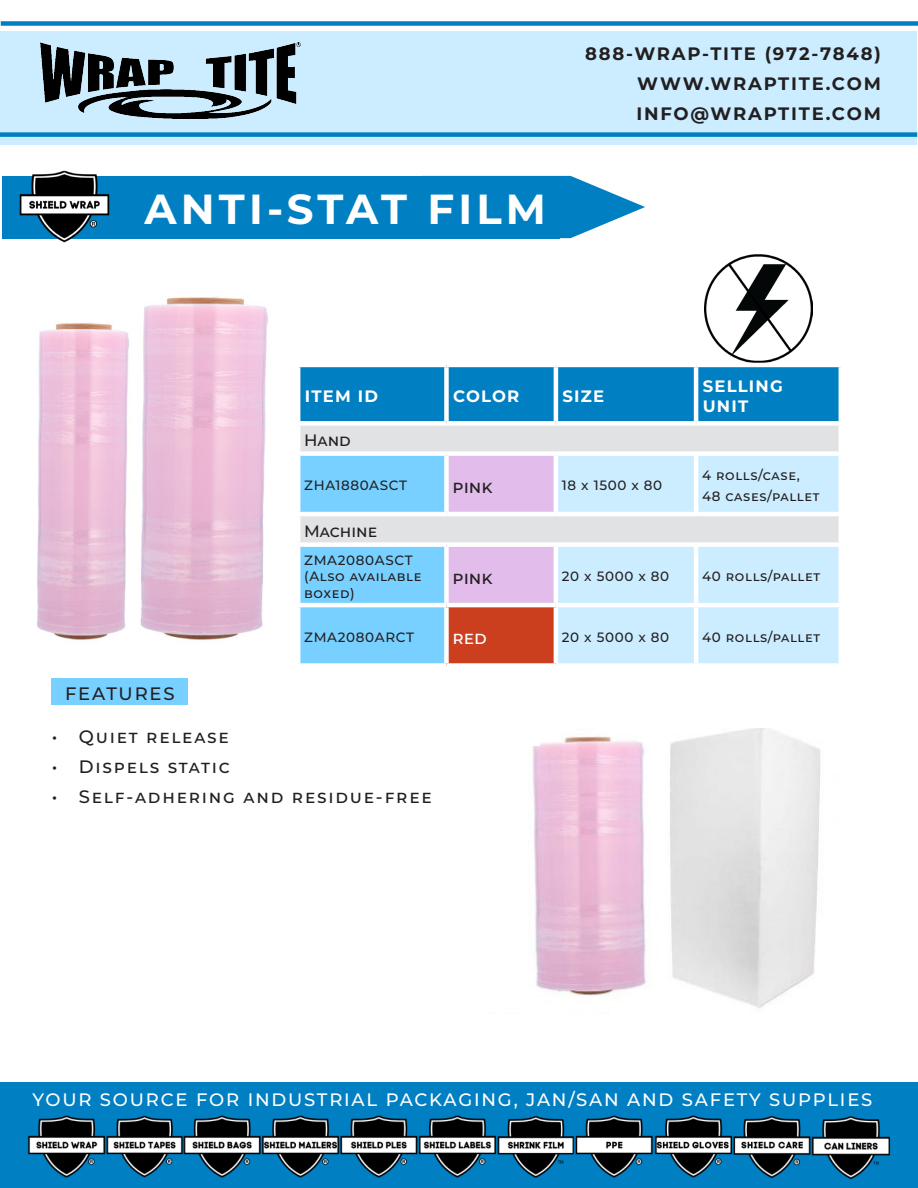
<style>
.page{position:relative;width:918px;height:1188px;background:#fff}
.page>*{position:absolute;margin:0;border:0;box-sizing:border-box;transform-origin:0 0}
.t1{font:700 42px "Montserrat";letter-spacing:.1em;color:#fff}
.t2{font:500 18px "Montserrat";letter-spacing:.1em;color:#231f20}
.t3{font:500 18px "Montserrat";letter-spacing:.1em;color:#fff}
.t4{font:700 18px "Montserrat";letter-spacing:.1em;color:#231f20}
.t5{font:700 16.5px/19.8px "Montserrat";letter-spacing:.07em;color:#fff}
.t6{font:500 16.5px "Montserrat";color:#231f20}
.t7{font:500 13.5px/16.2px "Montserrat";letter-spacing:.05em;color:#231f20}
</style>
<div class="page">
<svg style="left:559px;top:176px;width:86px;height:62px"></svg>
<div style="left:1px;top:31px;width:916px;height:114px;background:#cbedff"></div>
<div style="left:1px;top:21px;width:917px;height:5px;background:#007fc2"></div>
<div style="left:0;top:132px;width:917px;height:5px;background:#007fc2"></div>
<img style="left:40px;top:43px;width:261px;height:75px">
<div style="left:2px;top:176px;width:557px;height:62px;background:#007fc2"></div>
<img style="left:17px;top:170px;width:95px;height:73px">
<div style="left:52px;top:679px;width:136px;height:26px;background:#77d0ff"></div>
<div style="left:0;top:1082px;width:918px;height:106px;background:#007fc2"></div>
<img style="left:37px;top:297px;width:231px;height:343px">
<img style="left:704px;top:255px;width:108px;height:108px">
<div style="left:300px;top:367px;width:539px;height:54px;background:#007fc2"></div>
<div style="left:300px;top:426px;width:539px;height:116px;background:#e1e2e4"></div>
<svg style="left:300px;top:456px;width:146px;height:207px;background:#86d2fb"></svg>
<div style="left:446px;top:454px;width:110px;height:60px;background:#e2bdeb"></div>
<svg style="left:556px;top:456px;width:283px;height:207px;background:#ceebfb"></svg>
<div style="left:446px;top:545px;width:110px;height:60px;background:#e2bdeb"></div>
<div style="left:446px;top:605px;width:110px;height:61px;background:#cb3f1f"></div>
<div style="left:444px;top:367px;width:5px;height:54px;background:#fff"></div>
<hr style="left:554px;top:367px;width:4px;height:54px;background:#fff">
<hr style="left:694px;top:367px;width:4px;height:54px;background:#fff">
<div style="left:296px;top:451px;width:150px;height:5px;background:#fff"></div>
<div style="left:446px;top:451px;width:110px;height:5px;background:#fff"></div>
<div style="left:444px;top:456px;width:5px;height:56px;background:#fff"></div>
<div style="left:556px;top:451px;width:140px;height:5px;background:#fff"></div>
<hr style="left:554px;top:456px;width:4px;height:56px;background:#fff">
<div style="left:446px;top:542px;width:110px;height:5px;background:#fff"></div>
<div style="left:444px;top:547px;width:5px;height:56px;background:#fff"></div>
<hr style="left:554px;top:547px;width:4px;height:56px;background:#fff">
<div style="left:696px;top:451px;width:147px;height:5px;background:#fff"></div>
<hr style="left:694px;top:456px;width:4px;height:56px;background:#fff">
<hr style="left:696px;top:512px;width:147px;height:4px;background:#fff">
<div style="left:696px;top:542px;width:147px;height:5px;background:#fff"></div>
<hr style="left:696px;top:603px;width:147px;height:4px;background:#fff">
<hr style="left:296px;top:512px;width:150px;height:4px;background:#fff">
<hr style="left:446px;top:512px;width:110px;height:4px;background:#fff">
<hr style="left:556px;top:512px;width:140px;height:4px;background:#fff">
<div style="left:296px;top:542px;width:150px;height:5px;background:#fff"></div>
<div style="left:556px;top:542px;width:140px;height:5px;background:#fff"></div>
<hr style="left:694px;top:547px;width:4px;height:56px;background:#fff">
<hr style="left:296px;top:603px;width:150px;height:4px;background:#fff">
<hr style="left:446px;top:603px;width:110px;height:4px;background:#fff">
<div style="left:444px;top:607px;width:5px;height:56px;background:#fff"></div>
<hr style="left:556px;top:603px;width:140px;height:4px;background:#fff">
<hr style="left:554px;top:607px;width:4px;height:56px;background:#fff">
<hr style="left:694px;top:607px;width:4px;height:56px;background:#fff">
<div style="left:446px;top:663px;width:110px;height:5px;background:#fff"></div>
<div style="left:7px;top:638px;width:51px;height:34px;background:#fff"></div>
<img style="left:532px;top:729px;width:289px;height:285px">
<div style="left:489px;top:705px;width:50px;height:41px;background:#fff"></div>
<img style="left:28px;top:1115px;width:862px;height:64px">
<p class="t1" style="left:144px;top:179px;width:403px">ANTI-STAT FILM</p>
<p class="t4" style="left:585px;top:41px;width:297px">888-WRAP-TITE (972-7848)</p>
<p class="t4" style="left:637px;top:71px;width:245px">WWW.WRAPTITE.COM</p>
<p class="t4" style="left:636px;top:101px;width:246px">INFO@WRAPTITE.COM</p>
<p class="t5" style="left:305px;top:386px;width:75px">ITEM ID</p>
<p class="t5" style="left:453px;top:386px;width:68px">COLOR</p>
<p class="t5" style="left:563px;top:386px;width:43px">SIZE</p>
<p class="t5" style="left:703px;top:376px;width:81px">SELLING<br>UNIT</p>
<p class="t6" style="left:304px;top:429px;width:48px">Hand</p>
<p class="t7" style="left:304px;top:477px;width:105px">ZHA1880ASCT</p>
<p class="t2" style="left:452px;top:474px;width:42px">pink</p>
<p class="t7" style="left:562px;top:477px;width:102px">18 x 1500 x 80</p>
<p class="t7" style="left:702px;top:466px;width:99px">4 rolls/case,</p>
<p class="t7" style="left:702px;top:487px;width:119px">48 cases/pallet</p>
<p class="t6" style="left:304px;top:520px;width:75px">Machine</p>
<p class="t7" style="left:304px;top:552px;width:110px">ZMA2080ASCT</p>
<p class="t7" style="left:304px;top:568px;width:119px">(Also available boxed)</p>
<p class="t2" style="left:452px;top:565px;width:42px">pink</p>
<p class="t7" style="left:562px;top:568px;width:109px">20 x 5000 x 80</p>
<p class="t7" style="left:702px;top:568px;width:120px">40 rolls/pallet</p>
<p class="t7" style="left:304px;top:628px;width:111px">ZMA2080ARCT</p>
<p class="t3" style="left:452px;top:625px;width:36px">red</p>
<p class="t7" style="left:562px;top:628px;width:109px">20 x 5000 x 80</p>
<p class="t7" style="left:702px;top:628px;width:120px">40 rolls/pallet</p>
<p class="t2" style="left:65px;top:681px;width:111px">FEATURES</p>
<p class="t2" style="left:52px;top:724px;width:179px">• Quiet release</p>
<p class="t2" style="left:52px;top:754px;width:180px">• Dispels static</p>
<p class="t2" style="left:52px;top:784px;width:381px">• Self-adhering and residue-free</p>
<p class="t3" style="left:33px;top:1087px;width:841px">YOUR SOURCE FOR INDUSTRIAL PACKAGING, JAN/SAN AND SAFETY SUPPLIES</p>
</div>
